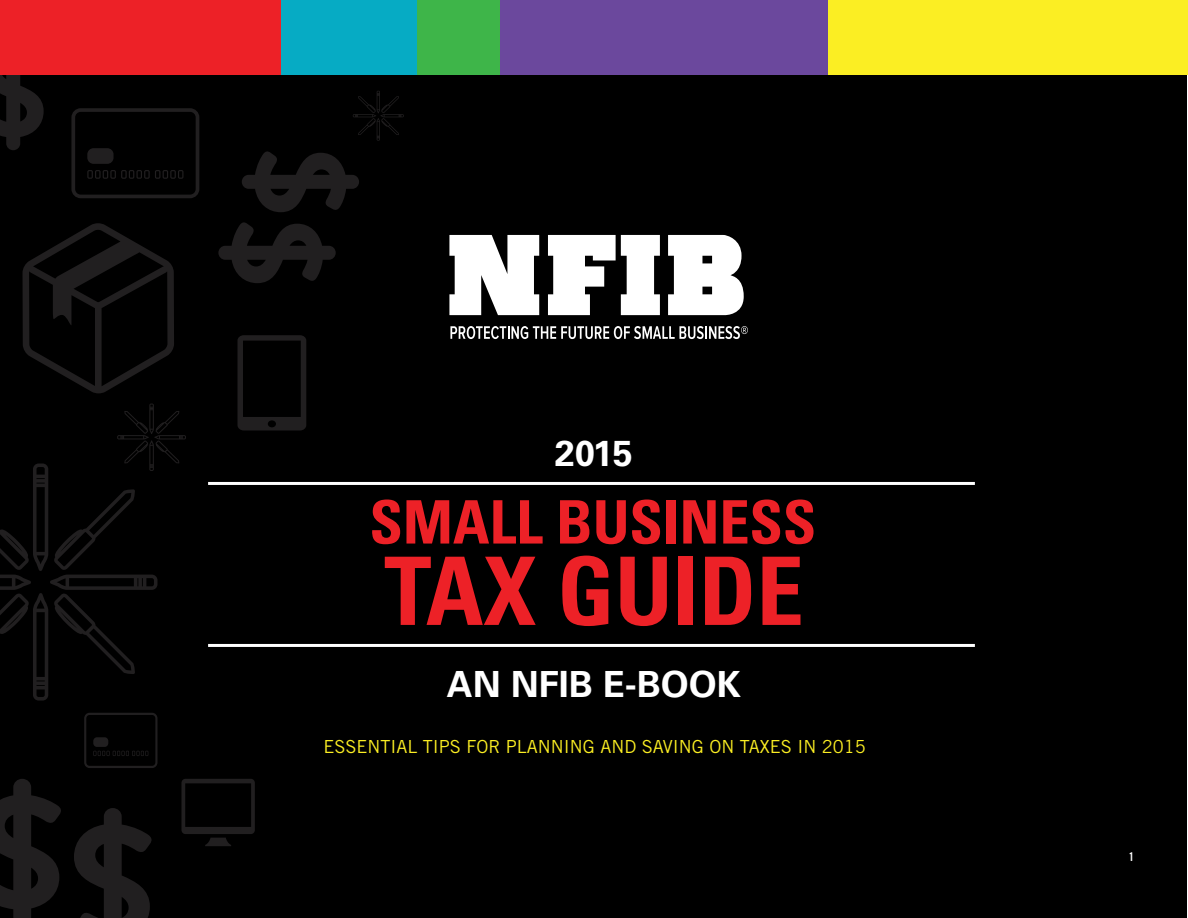
<style>
.page{position:relative;width:1188px;height:918px;background:#fff}
.page>*{position:absolute;margin:0;border:0;box-sizing:border-box;transform-origin:0 0}
.t1{font:700 condensed 94.5px "Univers LT Std";color:#ed2127}
.t2{font:700 condensed 60px "Univers LT Std";color:#ed2127}
.t3{font:700 36px "Univers LT Std";color:#fff}
.t4{font:18px "Trade Gothic LT Std";color:#fbee23}
.t5{font:12px "Trade Gothic LT Std Bd Cn 20";color:#fff}
</style>
<div class="page">
<div style="left:0;top:0;width:1187px;height:918px;background:#000"></div>
<svg style="left:242px;top:151px;width:117px;height:61px"></svg>
<svg style="left:218px;top:222px;width:118px;height:61px"></svg>
<svg style="left:22px;top:223px;width:152px;height:170px"></svg>
<svg style="left:71px;top:108px;width:128px;height:90px"></svg>
<svg style="left:237px;top:335px;width:69px;height:95px"></svg>
<svg style="left:0;top:404px;width:186px;height:297px"></svg>
<svg style="left:353px;top:91px;width:51px;height:50px"></svg>
<svg style="left:0;top:74px;width:44px;height:76px"></svg>
<div style="left:0;top:0;width:281px;height:74px;background:#ed2127"></div>
<div style="left:281px;top:0;width:136px;height:74px;background:#06abc4"></div>
<div style="left:417px;top:0;width:84px;height:74px;background:#3eb549"></div>
<div style="left:501px;top:0;width:327px;height:74px;background:#6b489d"></div>
<div style="left:828px;top:0;width:360px;height:74px;background:#fbee23"></div>
<svg style="left:181px;top:779px;width:74px;height:67px"></svg>
<svg style="left:74px;top:808px;width:78px;height:110px"></svg>
<svg style="left:0;top:779px;width:61px;height:139px"></svg>
<svg style="left:84px;top:713px;width:74px;height:55px"></svg>
<svg style="left:449px;top:235px;width:295px;height:80px"></svg>
<svg style="left:450px;top:326px;width:298px;height:13px"></svg>
<hr style="left:208px;top:644px;width:767px;height:3px;background:#fff">
<hr style="left:208px;top:482px;width:767px;height:3px;background:#fff">
<h3 class="t3" style="left:555px;top:432px;width:80px">2015</h3>
<h2 class="t2" style="left:370px;top:485px;width:448px">SMALL BUSINESS</h2>
<h1 class="t1" style="left:384px;top:533px;width:421px">TAX GUIDE</h1>
<h3 class="t3" style="left:447px;top:663px;width:296px">AN NFIB E-BOOK</h3>
<p class="t4" style="left:323px;top:736px;width:544px">ESSENTIAL TIPS FOR PLANNING AND SAVING ON TAXES IN 2015</p>
<p class="t5" style="left:1129px;top:849px;width:7px">1</p>
</div>
